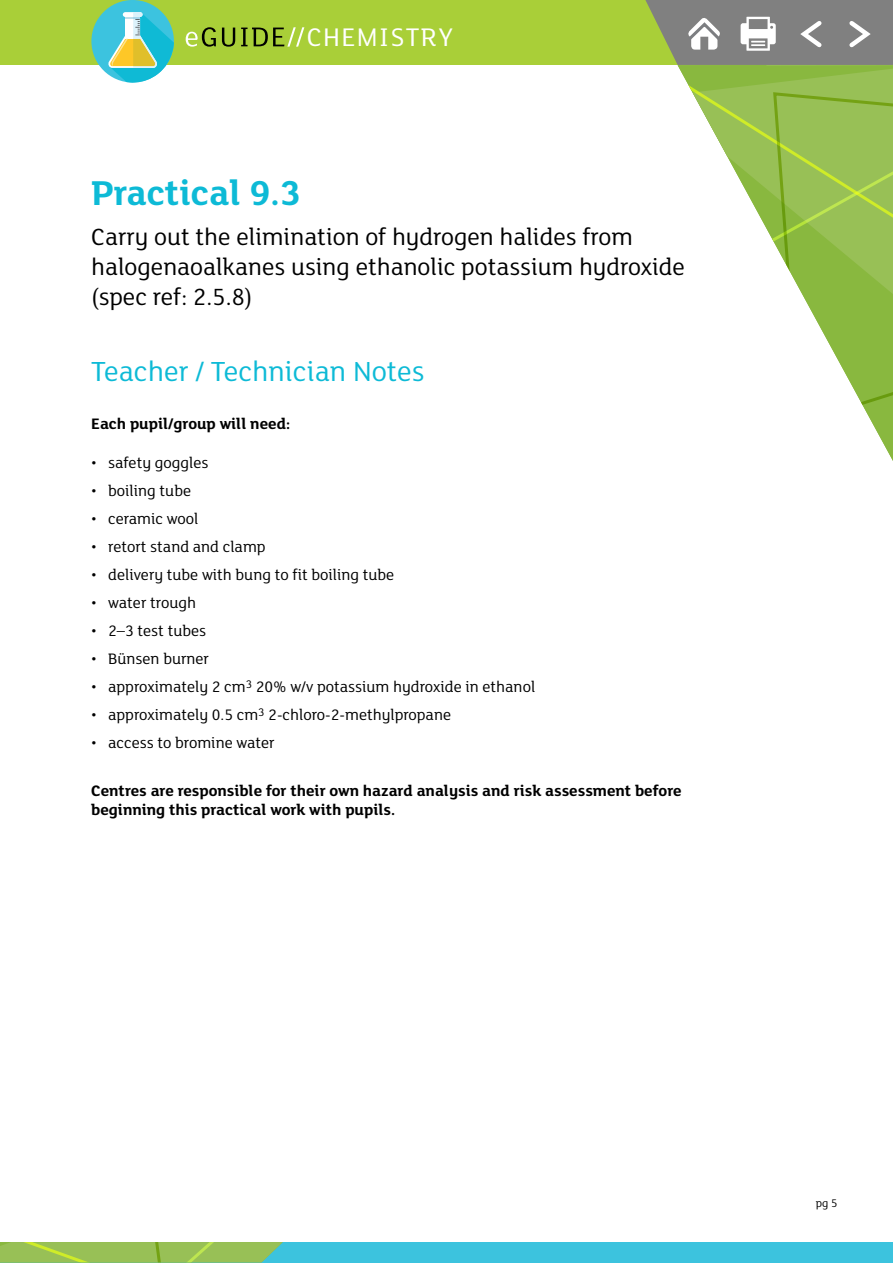
<style>
.page{position:relative;width:893px;height:1263px;background:#fff}
.page>*{position:absolute;margin:0;border:0;box-sizing:border-box;transform-origin:0 0}
.t1{font:700 37.5px "FS Lola";color:#0dbad6}
.t2{font:30px "FS Lola";color:#0dbad6}
.t3{font:27.75px "FS Lola";letter-spacing:.05em;color:#fff}
.t4{font:25.5px/30px "FS Lola";color:#000}
.t5{font:16.5px "FS Lola";color:#000}
.Body{font:700 16.5px/19.5px "FS Lola";color:#000}
.t6{font:12px "FS Lola";color:#000}
</style>
<div class="page">
<div style="left:0;top:0;width:893px;height:65px;background:#a9cf38"></div>
<svg style="left:186px;top:27px;width:30px;height:20px"></svg>
<svg style="left:222px;top:28px;width:13px;height:19px"></svg>
<svg style="left:241px;top:27px;width:63px;height:20px"></svg>
<div style="left:0;top:1242px;width:893px;height:21px;background:#3cc3de"></div>
<svg style="left:645px;top:0;width:248px;height:65px;background:#8f9286"></svg>
<svg style="left:678px;top:65px;width:215px;height:389px"></svg>
<svg style="left:771px;top:91px;width:122px;height:336px"></svg>
<svg style="left:0;top:1242px;width:283px;height:20px;background:#96c158"></svg>
<div style="left:91px;top:0;width:83px;height:82px;background:#3cc3df;border-radius:50%"></div>
<svg style="left:107px;top:12px;width:67px;height:70px"></svg>
<h3 class="t3" style="left:307px;top:19px;width:148px">CHEMISTRY</h3>
<h1 class="t1" style="left:91px;top:167px;width:211px">Practical 9.3</h1>
<h3 class="t4" style="left:91px;top:220px;width:595px">Carry out the elimination of hydrogen halides from halogenaoalkanes using ethanolic potassium hydroxide (spec ref: 2.5.8)</h3>
<h3 class="t2" style="left:91px;top:351px;width:335px">Teacher / Technician Notes</h3>
<p class="Body" style="left:91px;top:413px;width:200px">Each pupil/group will need:</p>
<p class="t5" style="left:91px;top:452px;width:119px">• safety goggles</p>
<p class="t5" style="left:91px;top:480px;width:101px">• boiling tube</p>
<p class="t5" style="left:91px;top:508px;width:109px">• ceramic wool</p>
<p class="t5" style="left:91px;top:536px;width:176px">• retort stand and clamp</p>
<p class="t5" style="left:91px;top:564px;width:305px">• delivery tube with bung to fit boiling tube</p>
<p class="t5" style="left:91px;top:592px;width:106px">• water trough</p>
<p class="t5" style="left:91px;top:620px;width:116px">• 2–3 test tubes</p>
<p class="t5" style="left:91px;top:648px;width:119px">• Bünsen burner</p>
<p class="t5" style="left:91px;top:676px;width:446px">• approximately 2 cm<sup>3</sup> 20% w/v potassium hydroxide in ethanol</p>
<p class="t5" style="left:91px;top:704px;width:361px">• approximately 0.5 cm<sup>3</sup> 2-chloro-2-methylpropane</p>
<p class="t5" style="left:91px;top:732px;width:185px">• access to bromine water</p>
<p class="Body" style="left:91px;top:780px;width:592px">Centres are responsible for their own hazard analysis and risk assessment before beginning this practical work with pupils.</p>
<p class="t6" style="left:816px;top:1195px;width:23px">pg 5</p>
</div>
